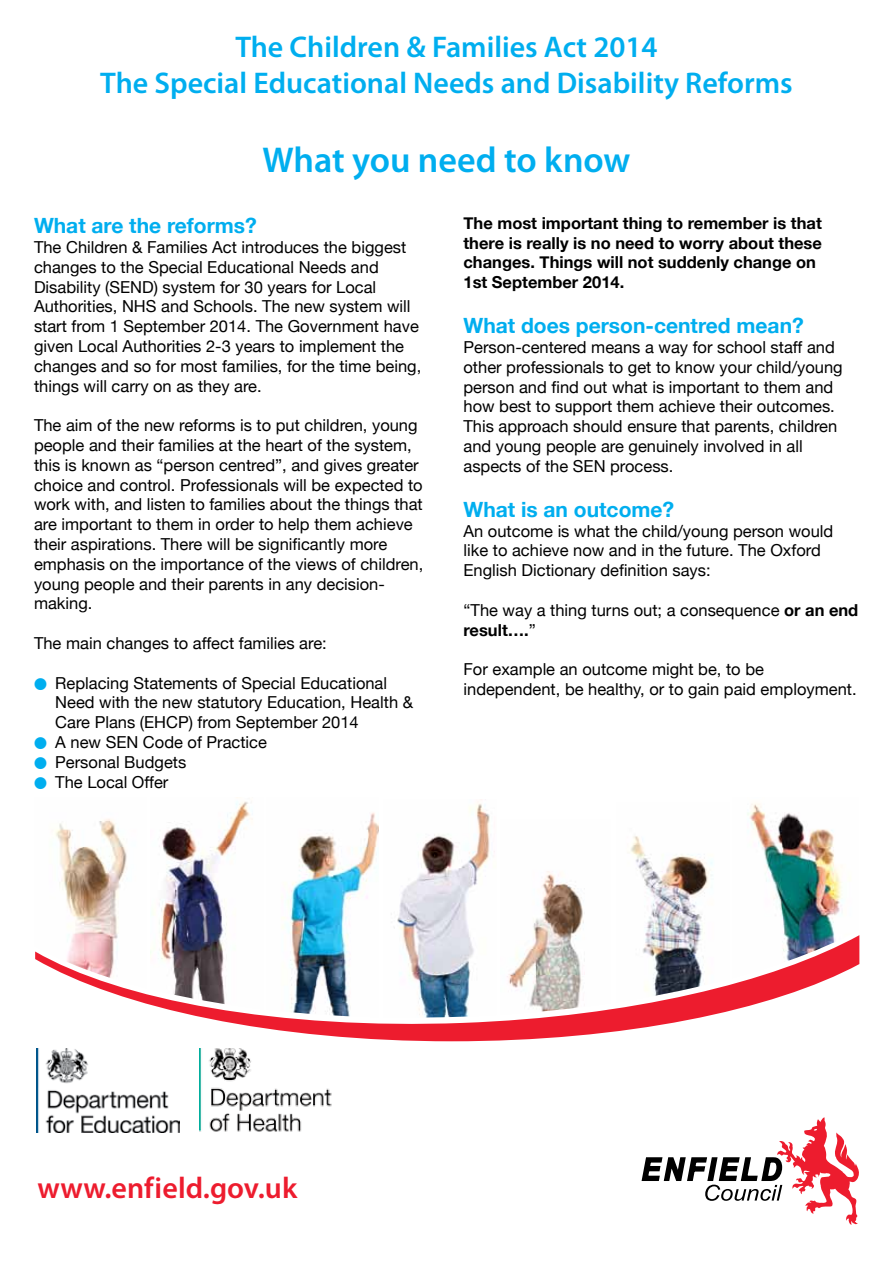
<style>
.page{position:relative;width:893px;height:1263px;background:#fff}
.page>*{position:absolute;margin:0;border:0;box-sizing:border-box;transform-origin:0 0}
.t1{font:600 36px "Myriad Pro";color:#00aeef}
.t2{font:600 30px/36px "Myriad Pro";color:#00aeef;text-align:center}
.t3{font:600 30px "Myriad Pro";color:#ed1c2e}
.t4{font:700 21px "Helvetica Neue";color:#00aeef}
.t5{font:16.5px/19.8px "Helvetica Neue";color:#000}
.t6{font:700 16.5px/19.8px "Helvetica Neue";color:#000}
.s1{font-weight:700}
</style>
<div class="page">
<img style="left:55px;top:819px;width:72px;height:110px">
<img style="left:153px;top:797px;width:100px;height:132px">
<img style="left:282px;top:812px;width:96px;height:117px">
<img style="left:394px;top:803px;width:101px;height:126px">
<img style="left:533px;top:871px;width:51px;height:58px">
<img style="left:630px;top:836px;width:83px;height:93px">
<img style="left:747px;top:803px;width:96px;height:126px">
<img style="left:73px;top:929px;width:787px;height:36px">
<img style="left:35px;top:935px;width:824px;height:106px">
<svg style="left:642px;top:1117px;width:217px;height:108px"></svg>
<img style="left:36px;top:1048px;width:144px;height:84px">
<img style="left:200px;top:1048px;width:132px;height:84px">
<h2 class="t2" style="left:100px;top:28px;width:694px">The Children &amp; Families Act 2014<br>The Special Educational Needs and Disability Reforms</h2>
<h1 class="t1" style="left:262px;top:137px;width:370px">What you need to know</h1>
<p class="t4" style="left:34px;top:209px;width:224px">What are the reforms?</p>
<p class="t5" style="left:34px;top:238px;width:389px">The Children &amp; Families Act introduces the biggest changes to the Special Educational Needs and Disability (SEND) system for 30 years for Local Authorities, NHS and Schools. The new system will start from 1 September 2014. The Government have given Local Authorities 2-3 years to implement the changes and so for most families, for the time being, things will carry on as they are.</p>
<p class="t5" style="left:34px;top:416px;width:391px">The aim of the new reforms is to put children, young people and their families at the heart of the system, this is known as “person centred”, and gives greater choice and control. Professionals will be expected to work with, and listen to families about the things that are important to them in order to help them achieve their aspirations. There will be significantly more emphasis on the importance of the views of children, young people and their parents in any decision&shy;making.</p>
<p class="t5" style="left:34px;top:634px;width:294px">The main changes to affect families are:</p>
<p class="t5" style="left:55px;top:674px;width:359px">Replacing Statements of Special Educational<br>Need with the new statutory Education, Health &amp;<br>Care Plans (EHCP) from September 2014<br>A new SEN Code of Practice<br>Personal Budgets<br>The Local Offer</p>
<p class="t6" style="left:463px;top:213px;width:360px">The most important thing to remember is that there is really is no need to worry about these changes. Things will not suddenly change on 1st September 2014.</p>
<p class="t4" style="left:463px;top:309px;width:342px">What does person-centred mean?</p>
<p class="t5" style="left:463px;top:338px;width:381px">Person-centered means a way for school staff and other professionals to get to know your child/young person and find out what is important to them and how best to support them achieve their outcomes.<br>This approach should ensure that parents, children and young people are genuinely involved in all aspects of the SEN process.</p>
<p class="t4" style="left:463px;top:493px;width:212px">What is an outcome?</p>
<p class="t5" style="left:463px;top:522px;width:371px">An outcome is what the child/young person would like to achieve now and in the future. The Oxford<br>English Dictionary definition says:</p>
<p class="t5" style="left:463px;top:601px;width:396px">“The way a thing turns out; a consequence <span class="s1">or an end result….</span>”</p>
<p class="t5" style="left:463px;top:660px;width:395px">For example an outcome might be, to be independent, be healthy, or to gain paid employment.</p>
<h2 class="t3" style="left:37px;top:1169px;width:261px">www.enfield.gov.uk</h2>
</div>
